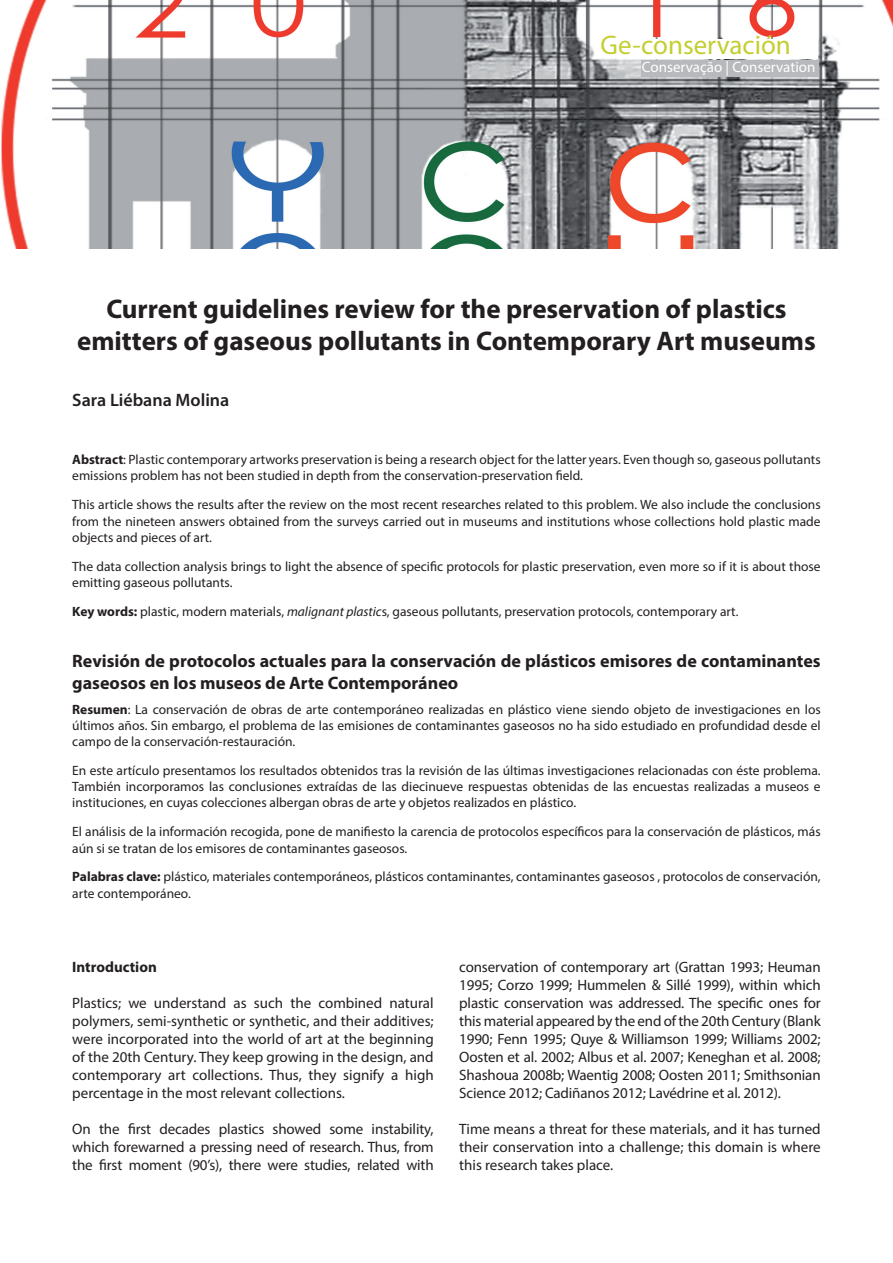
<style>
.page{position:relative;width:893px;height:1263px;background:#fff}
.page>*{position:absolute;margin:0;border:0;box-sizing:border-box;transform-origin:0 0}
.t1{font:700 27px/32.4px "Myriad Pro";color:#231f20;text-align:center}
.t2{font:27px "Myriad Pro";color:#c3cf2f}
.t3{font:700 18px/21.6px "Myriad Pro";color:#231f20}
.t4{font:600 18px "Myriad Pro";color:#231f20}
.t5{font:15px/18px "Myriad Pro";letter-spacing:-.01em;color:#231f20;text-align:justify}
.t6{font:15px "Myriad Pro";color:#fff}
.t7{font:700 15px "Myriad Pro";color:#231f20}
.t8{font:13.5px/16.2px "Myriad Pro";color:#231f20}
.s1{font-weight:700}
.s2{font-style:italic}
</style>
<div class="page">
<img style="left:1px;top:0;width:892px;height:249px">
<div style="left:630px;top:39px;width:188px;height:20px;background:#fff"></div>
<div style="left:641px;top:60px;width:177px;height:17px;background:#b8b9bc"></div>
<h1 class="t2" style="left:601px;top:28px;width:192px">Ge-conservación</h1>
<p class="t6" style="left:642px;top:58px;width:175px">Conservação | Conservation</p>
<h1 class="t1" style="left:77px;top:292px;width:740px">Current guidelines review for the preservation of plastics emitters of gaseous pollutants in Contemporary Art museums</h1>
<h2 class="t4" style="left:72px;top:389px;width:159px">Sara Liébana Molina</h2>
<p class="t8" style="left:72px;top:451px;width:750px"><span class="s1">Abstract</span>: Plastic contemporary artworks preservation is being a research object for the latter years. Even though so, gaseous pollutants emissions problem has not been studied in depth from the conservation-preservation field.</p>
<p class="t8" style="left:72px;top:496px;width:750px;text-align:justify">This article shows the results after the review on the most recent researches related to this problem. We also include the conclusions from the nineteen answers obtained from the surveys carried out in museums and institutions whose collections hold plastic made objects and pieces of art.</p>
<p class="t8" style="left:72px;top:558px;width:750px">The data collection analysis brings to light the absence of specific protocols for plastic preservation, even more so if it is about those emitting gaseous pollutants.</p>
<p class="t8" style="left:72px;top:603px;width:668px"><span class="s1">Key words:</span> plastic, modern materials, <span class="s2">malignant plastic</span>s, gaseous pollutants, preservation protocols, contemporary art.</p>
<h2 class="t3" style="left:72px;top:650px;width:750px">Revisión de protocolos actuales para la conservación de plásticos emisores de contaminantes gaseosos en los museos de Arte Contemporáneo</h2>
<p class="t8" style="left:72px;top:701px;width:750px;text-align:justify"><span class="s1">Resumen</span>: La conservación de obras de arte contemporáneo realizadas en plástico viene siendo objeto de investigaciones en los últimos años. Sin embargo, el problema de las emisiones de contaminantes gaseosos no ha sido estudiado en profundidad desde el campo de la conservación-restauración.</p>
<p class="t8" style="left:72px;top:762px;width:750px;text-align:justify">En este artículo presentamos los resultados obtenidos tras la revisión de las últimas investigaciones relacionadas con éste problema.<br>También incorporamos las conclusiones extraídas de las diecinueve respuestas obtenidas de las encuestas realizadas a museos e instituciones, en cuyas colecciones albergan obras de arte y objetos realizados en plástico.</p>
<p class="t8" style="left:72px;top:823px;width:750px">El análisis de la información recogida, pone de manifiesto la carencia de protocolos específicos para la conservación de plásticos, más aún si se tratan de los emisores de contaminantes gaseosos.</p>
<p class="t8" style="left:72px;top:869px;width:750px"><span class="s1">Palabras clave:</span> plástico, materiales contemporáneos, plásticos contaminantes, contaminantes gaseosos , protocolos de conservación, arte contemporáneo.</p>
<p class="t7" style="left:72px;top:957px;width:86px">Introduction</p>
<p class="t5" style="left:72px;top:994px;width:363px">Plastics; we understand as such the combined natural polymers, semi-synthetic or synthetic, and their additives; were incorporated into the world of art at the beginning of the 20th Century. They keep growing in the design, and contemporary art collections. Thus, they signify a high percentage in the most relevant collections.</p>
<p class="t5" style="left:72px;top:1120px;width:363px">On the first decades plastics showed some instability, which forewarned a pressing need of research. Thus, from the first moment (90’s), there were studies, related with</p>
<p class="t5" style="left:459px;top:958px;width:363px">conservation of contemporary art (Grattan 1993; Heuman 1995; Corzo 1999; Hummelen &amp; Sillé 1999), within which plastic conservation was addressed. The specific ones for this material appeared by the end of the 20th Century (Blank 1990; Fenn 1995; Quye &amp; Williamson 1999; Williams 2002; Oosten et al. 2002; Albus et al. 2007; Keneghan et al. 2008; Shashoua 2008b; Waentig 2008; Oosten 2011; Smithsonian Science 2012; Cadiñanos 2012; Lavédrine et al. 2012).</p>
<p class="t5" style="left:459px;top:1120px;width:363px">Time means a threat for these materials, and it has turned their conservation into a challenge; this domain is where this research takes place.</p>
</div>
